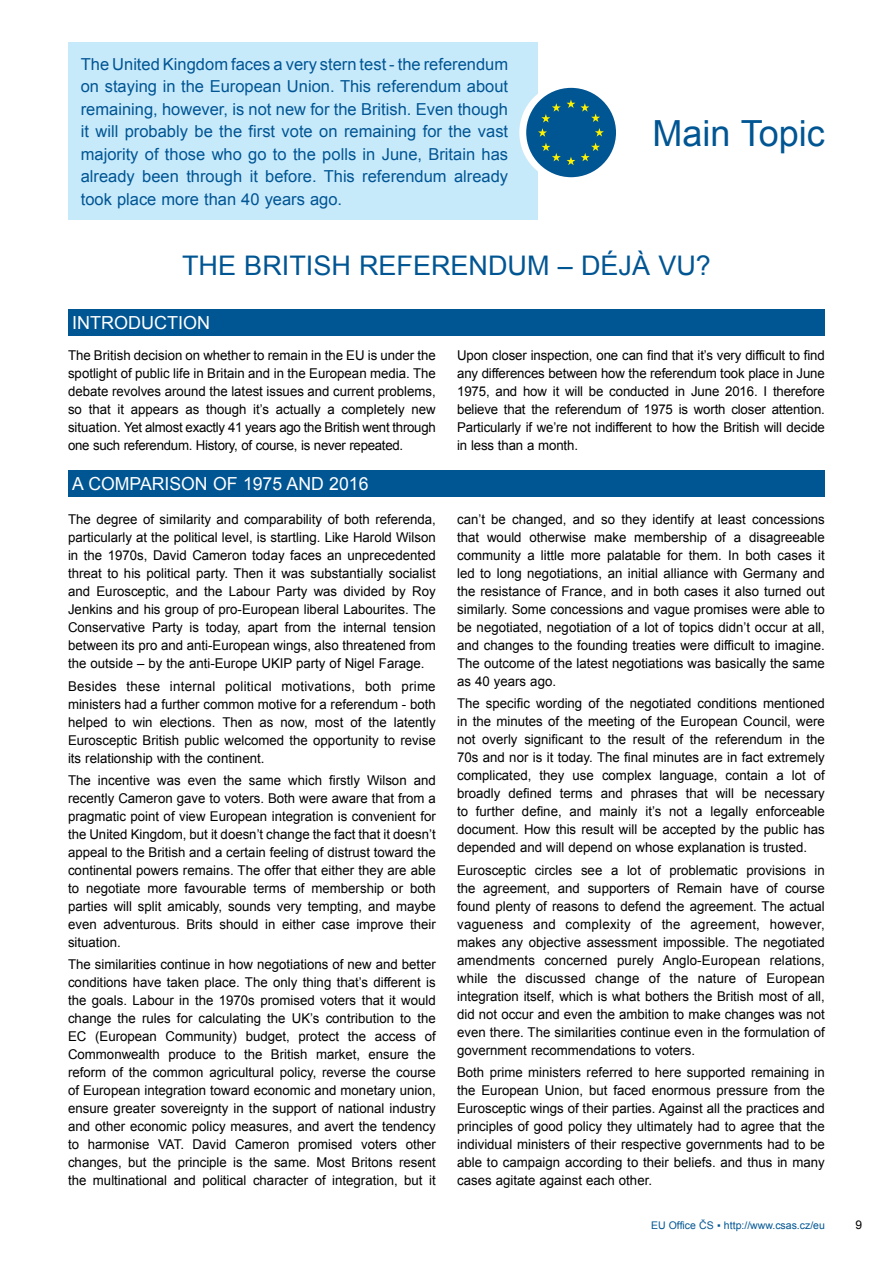
<style>
.page{position:relative;width:893px;height:1263px;background:#fff}
.page>*{position:absolute;margin:0;border:0;box-sizing:border-box;transform-origin:0 0}
.t1{font:36px "Arial";color:#005593}
.t2{font:27px "Arial";color:#005593}
.t3{font:18px "Arial";color:#fff}
.t4{font:16.5px/22.5px "Arial";color:#005593;text-align:justify}
.t5{font:13.5px/18px "Arial";color:#000;text-align:justify}
.t6{font:12px "Arial";color:#000}
.t7{font:10.5px "Arial";color:#005593}
</style>
<div class="page">
<div style="left:68px;top:309px;width:757px;height:27px;background:#005593"></div>
<div style="left:68px;top:43px;width:470px;height:177px;background:#c7eafb"></div>
<div style="left:519px;top:84px;width:93px;height:97px;background:#fff;border-radius:50%"></div>
<div style="left:526px;top:88px;width:90px;height:89px;background:#005593;border-radius:50%"></div>
<svg style="left:541px;top:143px;width:34px;height:22px"></svg>
<svg style="left:581px;top:143px;width:19px;height:18px"></svg>
<svg style="left:538px;top:99px;width:66px;height:38px"></svg>
<div style="left:68px;top:470px;width:757px;height:27px;background:#005593"></div>
<p class="t4" style="left:81px;top:53px;width:429px">The United Kingdom faces a very stern test - the referendum on staying in the European Union. This referendum about remaining, however, is not new for the British. Even though it will probably be the first vote on remaining for the vast majority of those who go to the polls in June, Britain has already been through it before. This referendum already took place more than 40 years ago.</p>
<h1 class="t1" style="left:652px;top:109px;width:174px">Main Topic</h1>
<h2 class="t2" style="left:182px;top:247px;width:530px">THE BRITISH REFERENDUM – DÉJÀ VU?</h2>
<h3 class="t3" style="left:72px;top:311px;width:18px">Introduction</h3>
<p class="t5" style="left:68px;top:347px;width:369px">The British decision on whether to remain in the EU is under the spotlight of public life in Britain and in the European media. The debate revolves around the latest issues and current problems, so that it appears as though it’s actually a completely new situation. Yet almost exactly 41 years ago the British went through one such referendum. History, of course, is never repeated.</p>
<p class="t5" style="left:457px;top:347px;width:369px">Upon closer inspection, one can find that it’s very difficult to find any differences between how the referendum took place in June 1975, and how it will be conducted in June 2016. I therefore believe that the referendum of 1975 is worth closer attention.<br>Particularly if we’re not indifferent to how the British will decide in less than a month.</p>
<h3 class="t3" style="left:72px;top:472px;width:29px">A comparison</h3>
<h3 class="t3" style="left:213px;top:472px;width:87px">of 1975 and</h3>
<h3 class="t3" style="left:329px;top:472px;width:41px">2016</h3>
<p class="t5" style="left:68px;top:511px;width:369px">The degree of similarity and comparability of both referenda, particularly at the political level, is startling. Like Harold Wilson in the 1970s, David Cameron today faces an unprecedented threat to his political party. Then it was substantially socialist and Eurosceptic, and the Labour Party was divided by Roy Jenkins and his group of pro-European liberal Labourites. The Conservative Party is today, apart from the internal tension between its pro and anti-European wings, also threatened from the outside – by the anti-Europe UKIP party of Nigel Farage.</p>
<p class="t5" style="left:68px;top:677px;width:369px">Besides these internal political motivations, both prime ministers had a further common motive for a referendum - both helped to win elections. Then as now, most of the latently Eurosceptic British public welcomed the opportunity to revise its relationship with the continent.</p>
<p class="t5" style="left:68px;top:771px;width:369px">The incentive was even the same which firstly Wilson and recently Cameron gave to voters. Both were aware that from a pragmatic point of view European integration is convenient for the United Kingdom, but it doesn’t change the fact that it doesn’t appeal to the British and a certain feeling of distrust toward the continental powers remains. The offer that either they are able to negotiate more favourable terms of membership or both parties will split amicably, sounds very tempting, and maybe even adventurous. Brits should in either case improve their situation.</p>
<p class="t5" style="left:68px;top:955px;width:369px">The similarities continue in how negotiations of new and better conditions have taken place. The only thing that’s different is the goals. Labour in the 1970s promised voters that it would change the rules for calculating the UK’s contribution to the EC (European Community) budget, protect the access of Commonwealth produce to the British market, ensure the reform of the common agricultural policy, reverse the course of European integration toward economic and monetary union, ensure greater sovereignty in the support of national industry and other economic policy measures, and avert the tendency to harmonise VAT. David Cameron promised voters other changes, but the principle is the same. Most Britons resent the multinational and political character of integration, but it</p>
<p class="t5" style="left:457px;top:511px;width:369px">can’t be changed, and so they identify at least concessions that would otherwise make membership of a disagreeable community a little more palatable for them. In both cases it led to long negotiations, an initial alliance with Germany and the resistance of France, and in both cases it also turned out similarly. Some concessions and vague promises were able to be negotiated, negotiation of a lot of topics didn’t occur at all, and changes to the founding treaties were difficult to imagine.<br>The outcome of the latest negotiations was basically the same as 40 years ago.</p>
<p class="t5" style="left:457px;top:695px;width:369px">The specific wording of the negotiated conditions mentioned in the minutes of the meeting of the European Council, were not overly significant to the result of the referendum in the 70s and nor is it today. The final minutes are in fact extremely complicated, they use complex language, contain a lot of broadly defined terms and phrases that will be necessary to further define, and mainly it’s not a legally enforceable document. How this result will be accepted by the public has depended and will depend on whose explanation is trusted.</p>
<p class="t5" style="left:457px;top:861px;width:369px">Eurosceptic circles see a lot of problematic provisions in the agreement, and supporters of Remain have of course found plenty of reasons to defend the agreement. The actual vagueness and complexity of the agreement, however, makes any objective assessment impossible. The negotiated amendments concerned purely Anglo-European relations, while the discussed change of the nature of European integration itself, which is what bothers the British most of all, did not occur and even the ambition to make changes was not even there. The similarities continue even in the formulation of government recommendations to voters.</p>
<p class="t5" style="left:457px;top:1063px;width:369px">Both prime ministers referred to here supported remaining in the European Union, but faced enormous pressure from the Eurosceptic wings of their parties. Against all the practices and principles of good policy they ultimately had to agree that the individual ministers of their respective governments had to be able to campaign according to their beliefs. and thus in many cases agitate against each other.</p>
<p class="t7" style="left:651px;top:1218px;width:175px">EU Office ČS ▪ http://www.csas.cz/eu</p>
<p class="t6" style="left:856px;top:1217px;width:8px">9</p>
</div>
